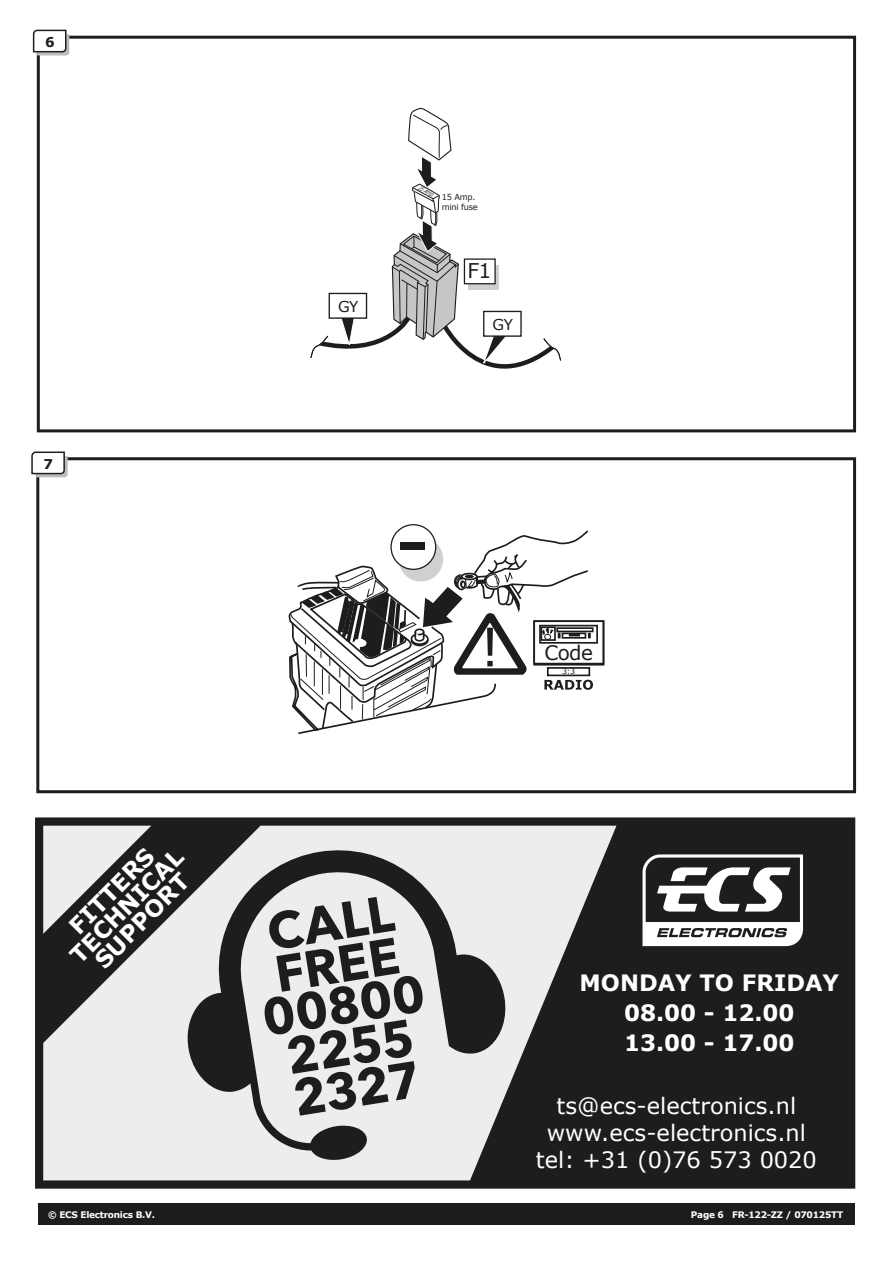
<style>
.page{position:relative;width:893px;height:1263px;background:#fff}
.page>*{position:absolute;margin:0;border:0;box-sizing:border-box;transform-origin:0 0}
.t1{font:53.25px "Verdana";color:#1d1d1b}
.t2{font:700 23.1px/21.1px "Verdana";color:#fff;text-align:center}
.t3{font:22.5px/27px "Verdana";color:#fff;text-align:center}
.t4{font:700 22.5px/30px "Verdana";color:#fff;text-align:center}
.t5{font:20.25px "Verdana";color:#1d1d1b}
.t6{font:19.95px "Verdana";color:#1d1d1b}
.t7{font:15px "Verdana";color:#1d1d1b}
.t8{font:700 13.5px "Verdana";color:#1d1d1b}
.t9{font:700 9px "Verdana";letter-spacing:-.03em;color:#fff}
.t10{font:8.25px/9.9px "Verdana";letter-spacing:-.03em;color:#1d1d1b}
.t11{font:7.8px "Verdana";color:#1d1d1b}
.t12{font:italic 6px "Verdana";color:#1d1d1b;scale:.71 1}
</style>
<div class="page">
<div style="left:38px;top:1203px;width:817px;height:21px;background:#1d1d1b"></div>
<div style="left:37px;top:36px;width:819px;height:396px;border:3px solid #1d1d1b"></div>
<div style="left:36px;top:457px;width:820px;height:336px;border:3px solid #1d1d1b"></div>
<svg style="left:31px;top:451px;width:37px;height:26px"></svg>
<svg style="left:32px;top:29px;width:37px;height:26px"></svg>
<svg style="left:310px;top:107px;width:251px;height:262px"></svg>
<div style="left:533px;top:620px;width:71px;height:44px;border:2px solid #1d1d1b"></div>
<div style="left:539px;top:625px;width:59px;height:19px;border:2px solid #1d1d1b"></div>
<svg style="left:391px;top:525px;width:45px;height:44px"></svg>
<svg style="left:288px;top:529px;width:305px;height:265px"></svg>
<div style="left:37px;top:819px;width:817px;height:368px;background:#1d1d1b"></div>
<div style="left:35px;top:817px;width:820px;height:372px;border:3px solid #1d1d1b"></div>
<svg style="left:43px;top:826px;width:573px;height:354px;fill:#ededed"></svg>
<svg style="left:43px;top:826px;width:108px;height:108px"></svg>
<svg style="left:642px;top:854px;width:161px;height:92px"></svg>
<svg style="left:184px;top:841px;width:324px;height:320px;fill:#ededed"></svg>
<p class="t8" style="left:45px;top:33px;width:11px">6</p>
<p class="t8" style="left:44px;top:454px;width:11px">7</p>
<p class="t2" style="left:51px;top:936px;width:151px;rotate:-45deg">FITTERS<br>TECHNICAL<br>SUPPORT</p>
<p class="t7" style="left:338px;top:297px;width:22px">GY</p>
<p class="t12" style="left:420px;top:183px;width:26px;rotate:28deg">15 Amp.</p>
<p class="t10" style="left:442px;top:192px;width:38px">15 Amp. mini fuse</p>
<p class="t5" style="left:468px;top:257px;width:25px">F1</p>
<p class="t7" style="left:492px;top:315px;width:22px">GY</p>
<h1 class="t1" style="left:480px;top:610px;width:22px">!</h1>
<p class="t6" style="left:544px;top:639px;width:50px">Code</p>
<p class="t11" style="left:562px;top:666px;width:14px">3:3</p>
<p class="t4" style="left:580px;top:967px;width:261px">MONDAY TO FRIDAY<br>08.00 - 12.00<br>13.00 - 17.00</p>
<p class="t3" style="left:536px;top:1092px;width:282px">ts@ecs-electronics.nl www.ecs-electronics.nl tel: +31 (0)76 573 0020</p>
<p class="t9" style="left:48px;top:1208px;width:108px">© ECS Electronics B.V.</p>
<p class="t9" style="left:691px;top:1208px;width:154px">Page 6 FR-122-ZZ / 070125TT</p>
<p class="t9" style="left:737px;top:1208px;width:113px">FR-122-ZZ / 070125TT</p>
</div>
